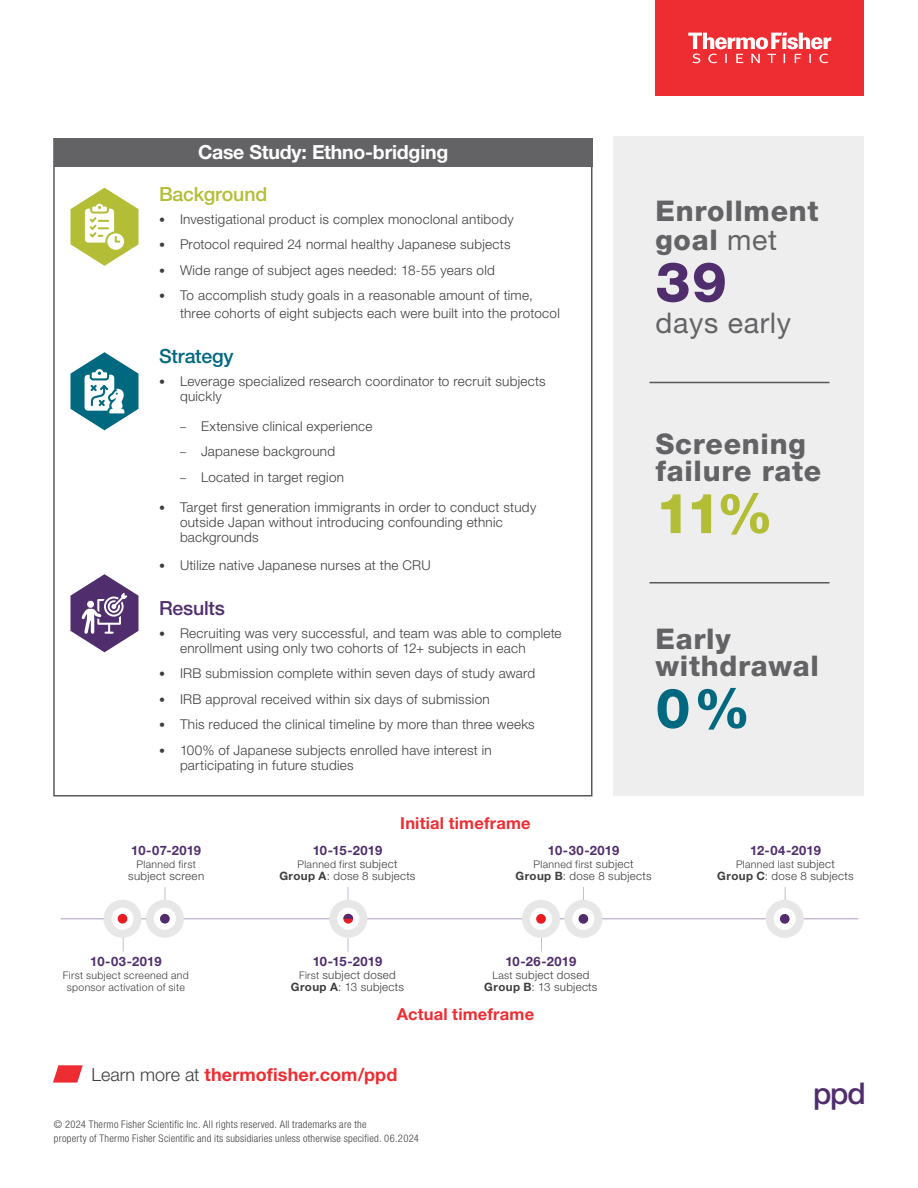
<style>
.page{position:relative;width:918px;height:1188px;background:#fff}
.page>*{position:absolute;margin:0;border:0;box-sizing:border-box;transform-origin:0 0}
.t1{font:800 55.5px "Helvetica Neue LTW1 G";color:#b3bd35}
.t2{font:800 55.5px "Helvetica Neue LTW1 G";color:#502d6d}
.t3{font:800 55.5px "Helvetica Neue LTW1 G";color:#00687f}
.t4{font:500 30px "Helvetica Neue LTW1 G";color:#502d6d}
.t5{font:800 28.5px/27px "Helvetica Neue LTW1 G";letter-spacing:.025em;color:#636366}
.t6{font:28.5px "Helvetica Neue LTW1 G";letter-spacing:.025em;color:#636366}
.t7{font:700 19.5px "Helvetica Neue LTW1 G";letter-spacing:-.01em;color:#fff}
.t8{font:500 19.5px "Helvetica Neue LTW1 G";letter-spacing:-.01em;color:#b3bd35}
.t9{font:500 19.5px "Helvetica Neue LTW1 G";letter-spacing:-.005em;color:#00687f}
.t10{font:500 19.5px "Helvetica Neue LTW1 G";letter-spacing:-.01em;color:#502d6d}
.t11{font:700 18px "Helvetica Neue LTW1 G";letter-spacing:.01em;color:#ee2d33}
.t12{font:700 16.5px "Helvetica Neue LTW1 G";letter-spacing:.01em;color:#ee2d33}
.t13{font:300 13.5px/15px "Helvetica Neue LTW1 G";letter-spacing:.02em;color:#3e3e3f}
.t14{font:700 12.9px "Helvetica Neue LTW1 G";letter-spacing:.01em;color:#502d6d}
.t15{font:300 11.55px/11.9px "Helvetica Neue LTW1 G";letter-spacing:.025em;color:#3e3e3f;text-align:center}
.t16{font:300 condensed 10.5px/13.5px "Helvetica Neue LTW1 G";letter-spacing:.025em;color:#3e3e3f}
.t17{font:300 10.5px/12px "Helvetica Neue LTW1 G";letter-spacing:.03em;color:#3e3e3f;text-align:center}
.s1{font-size:12px}
.s2{font-weight:400}
.s3{font-size:11.55px}
.s4{font-weight:700}
.s5{font-size:10.5px}
.s6{font-weight:300;color:#3e3e3f}
</style>
<div class="page">
<svg style="left:53px;top:1065px;width:30px;height:18px"></svg>
<div style="left:54px;top:138px;width:538px;height:28px;background:#636366"></div>
<svg style="left:71px;top:352px;width:67px;height:78px"></svg>
<svg style="left:71px;top:574px;width:67px;height:78px"></svg>
<svg style="left:71px;top:188px;width:67px;height:78px"></svg>
<hr style="left:541px;top:922px;width:1px;height:30px;background:#c6bbcf">
<hr style="left:348px;top:864px;width:1px;height:88px;background:#c6bbcf">
<hr style="left:583px;top:852px;width:1px;height:67px;background:#c6bbcf">
<hr style="left:61px;top:918px;width:797px;height:1px;background:#c6bbcf">
<div style="left:278px;top:845px;width:139px;height:42px;background:#fff"></div>
<div style="left:514px;top:845px;width:139px;height:42px;background:#fff"></div>
<hr style="left:165px;top:864px;width:1px;height:55px;background:#c6bbcf">
<div style="left:146px;top:900px;width:38px;height:38px;background:#e6e7e6;border-radius:50%"></div>
<div style="left:154px;top:908px;width:22px;height:22px;background:#fff;border-radius:50%"></div>
<div style="left:160px;top:914px;width:10px;height:10px;background:#512d6d;border-radius:50%"></div>
<div style="left:564px;top:900px;width:38px;height:38px;background:#e6e7e6;border-radius:50%"></div>
<div style="left:572px;top:908px;width:22px;height:22px;background:#fff;border-radius:50%"></div>
<div style="left:579px;top:914px;width:9px;height:10px;background:#512d6d;border-radius:50%"></div>
<hr style="left:123px;top:922px;width:1px;height:30px;background:#c6bbcf">
<div style="left:103px;top:900px;width:39px;height:38px;background:#e6e7e6;border-radius:50%"></div>
<div style="left:111px;top:908px;width:23px;height:22px;background:#fff;border-radius:50%"></div>
<div style="left:118px;top:914px;width:9px;height:10px;background:#e81d24;border-radius:50%"></div>
<div style="left:522px;top:900px;width:38px;height:38px;background:#e6e7e6;border-radius:50%"></div>
<div style="left:530px;top:908px;width:22px;height:22px;background:#fff;border-radius:50%"></div>
<div style="left:536px;top:914px;width:10px;height:10px;background:#e81d24;border-radius:50%"></div>
<hr style="left:785px;top:852px;width:1px;height:67px;background:#c6bbcf">
<div style="left:716px;top:845px;width:139px;height:42px;background:#fff"></div>
<div style="left:766px;top:900px;width:38px;height:38px;background:#e6e7e6;border-radius:50%"></div>
<div style="left:774px;top:908px;width:22px;height:22px;background:#fff;border-radius:50%"></div>
<div style="left:780px;top:914px;width:10px;height:10px;background:#512d6d;border-radius:50%"></div>
<div style="left:329px;top:900px;width:38px;height:38px;background:#e6e7e6;border-radius:50%"></div>
<div style="left:337px;top:908px;width:22px;height:22px;background:#fff;border-radius:50%"></div>
<svg style="left:343px;top:914px;width:10px;height:10px"></svg>
<svg style="left:343px;top:914px;width:10px;height:5px"></svg>
<div style="left:614px;top:136px;width:250px;height:660px;background:#eeeeef"></div>
<hr style="left:650px;top:382px;width:180px;height:1px;background:#57585a">
<hr style="left:650px;top:582px;width:180px;height:2px;background:#57585a">
<div style="left:656px;top:0;width:208px;height:96px;background:#ee2d33"></div>
<svg style="left:688px;top:33px;width:143px;height:30px"></svg>
<h3 class="t7" style="left:198px;top:140px;width:252px">Case Study: Ethno-bridging</h3>
<h3 class="t8" style="left:159px;top:183px;width:110px">Background</h3>
<p class="t13" style="left:159px;top:212px;width:356px"><span class="s1">•</span> Investigational product is complex monoclonal antibody</p>
<p class="t13" style="left:159px;top:237px;width:353px"><span class="s1">•</span> Protocol required 24 normal healthy Japanese subjects</p>
<p class="t13" style="left:159px;top:263px;width:337px"><span class="s1">•</span> Wide range of subject ages needed: 18-55 years old</p>
<p class="t13" style="left:180px;top:287px;width:381px;line-height:18px;text-indent:-21px"><span class="s1">•</span> To accomplish study goals in a reasonable amount of time, three cohorts of eight subjects each were built into the protocol</p>
<h3 class="t9" style="left:159px;top:345px;width:76px">Strategy</h3>
<p class="t13" style="left:180px;top:374px;width:367px;text-indent:-21px"><span class="s1">•</span> Leverage specialized research coordinator to recruit subjects quickly</p>
<p class="t13" style="left:180px;top:419px;width:194px"><span class="s1">–</span> Extensive clinical experience</p>
<p class="t13" style="left:180px;top:444px;width:157px"><span class="s1">–</span> Japanese background</p>
<p class="t13" style="left:180px;top:470px;width:166px"><span class="s1">–</span> Located in target region</p>
<p class="t13" style="left:180px;top:500px;width:358px;text-indent:-21px"><span class="s1">•</span> Target first generation immigrants in order to conduct study outside Japan without introducing confounding ethnic backgrounds</p>
<p class="t13" style="left:159px;top:558px;width:273px"><span class="s1">•</span> Utilize native Japanese nurses at the CRU</p>
<h3 class="t10" style="left:159px;top:597px;width:68px">Results</h3>
<p class="t13" style="left:180px;top:626px;width:383px;text-indent:-21px"><span class="s1">•</span> Recruiting was very successful, and team was able to complete enrollment using only two cohorts of 12+ subjects in each</p>
<p class="t13" style="left:159px;top:666px;width:378px"><span class="s1">•</span> IRB submission complete within seven days of study award</p>
<p class="t13" style="left:159px;top:692px;width:332px"><span class="s1">•</span> IRB approval received within six days of submission</p>
<p class="t13" style="left:159px;top:717px;width:377px"><span class="s1">•</span> This reduced the clinical timeline by more than three weeks</p>
<p class="t13" style="left:180px;top:743px;width:313px;text-indent:-21px"><span class="s1">•</span> 100% of Japanese subjects enrolled have interest in participating in future studies</p>
<p class="t12" style="left:400px;top:813px;width:132px">Initial timeframe</p>
<h3 class="t5" style="left:656px;top:197px;width:165px;line-height:28.2px">Enrollment goal <span class="s2">met</span></h3>
<h1 class="t2" style="left:656px;top:249px;width:73px">39</h1>
<h3 class="t6" style="left:656px;top:306px;width:137px">days early</h3>
<h3 class="t5" style="left:656px;top:430px;width:167px">Screening failure rate</h3>
<h1 class="t1" style="left:656px;top:480px;width:119px">11%</h1>
<h3 class="t5" style="left:656px;top:625px;width:165px">Early withdrawal</h3>
<h1 class="t3" style="left:656px;top:675px;width:96px">0%</h1>
<p class="t14" style="left:131px;top:842px;width:71px">10-07-2019</p>
<p class="t17" style="left:137px;top:858px;width:61px">Planned first</p>
<p class="t15" style="left:128px;top:870px;width:77px">subject screen</p>
<p class="t14" style="left:90px;top:953px;width:73px">10-03-2019</p>
<p class="t17" style="left:63px;top:970px;width:127px">First subject screened and sponsor activation of site</p>
<p class="t14" style="left:313px;top:842px;width:71px">10-15-2019</p>
<p class="t17" style="left:298px;top:858px;width:101px">Planned first <span class="s3">subject</span></p>
<p class="t15" style="left:279px;top:870px;width:138px"><span class="s4">Group A</span>: dose 8 subjects</p>
<p class="t14" style="left:313px;top:953px;width:71px">10-15-2019</p>
<p class="t15" style="left:291px;top:969px;width:115px"><span class="s5">First</span> subject dosed<br><span class="s4">Group A</span>: 13 subjects</p>
<p class="t14" style="left:548px;top:842px;width:73px">10-30-2019</p>
<p class="t17" style="left:534px;top:858px;width:101px">Planned first <span class="s3">subject</span></p>
<p class="t15" style="left:516px;top:870px;width:138px"><span class="s4">Group B</span>: dose 8 subjects</p>
<p class="t14" style="left:505px;top:953px;width:72px">10-26-2019</p>
<p class="t15" style="left:484px;top:969px;width:115px"><span class="s5">Last</span> subject dosed<br><span class="s4">Group B</span>: 13 subjects</p>
<p class="t12" style="left:397px;top:1004px;width:139px">Actual timeframe</p>
<h3 class="t11" style="left:92px;top:1064px;width:307px"><span class="s6">Learn more at</span> thermofisher.com/ppd</h3>
<p class="t16" style="left:54px;top:1118px;width:366px">© 2024 Thermo Fisher Scientific Inc. All rights reserved. All trademarks are the<br>property of Thermo Fisher Scientific and its subsidiaries unless otherwise specified. 06.2024</p>
<p class="t14" style="left:750px;top:842px;width:72px">12-04-2019</p>
<p class="t17" style="left:736px;top:858px;width:100px">Planned last <span class="s3">subject</span></p>
<p class="t15" style="left:717px;top:870px;width:138px"><span class="s4">Group C</span>: dose 8 subjects</p>
<h2 class="t4" style="left:813px;top:1075px;width:54px">ppd</h2>
</div>
